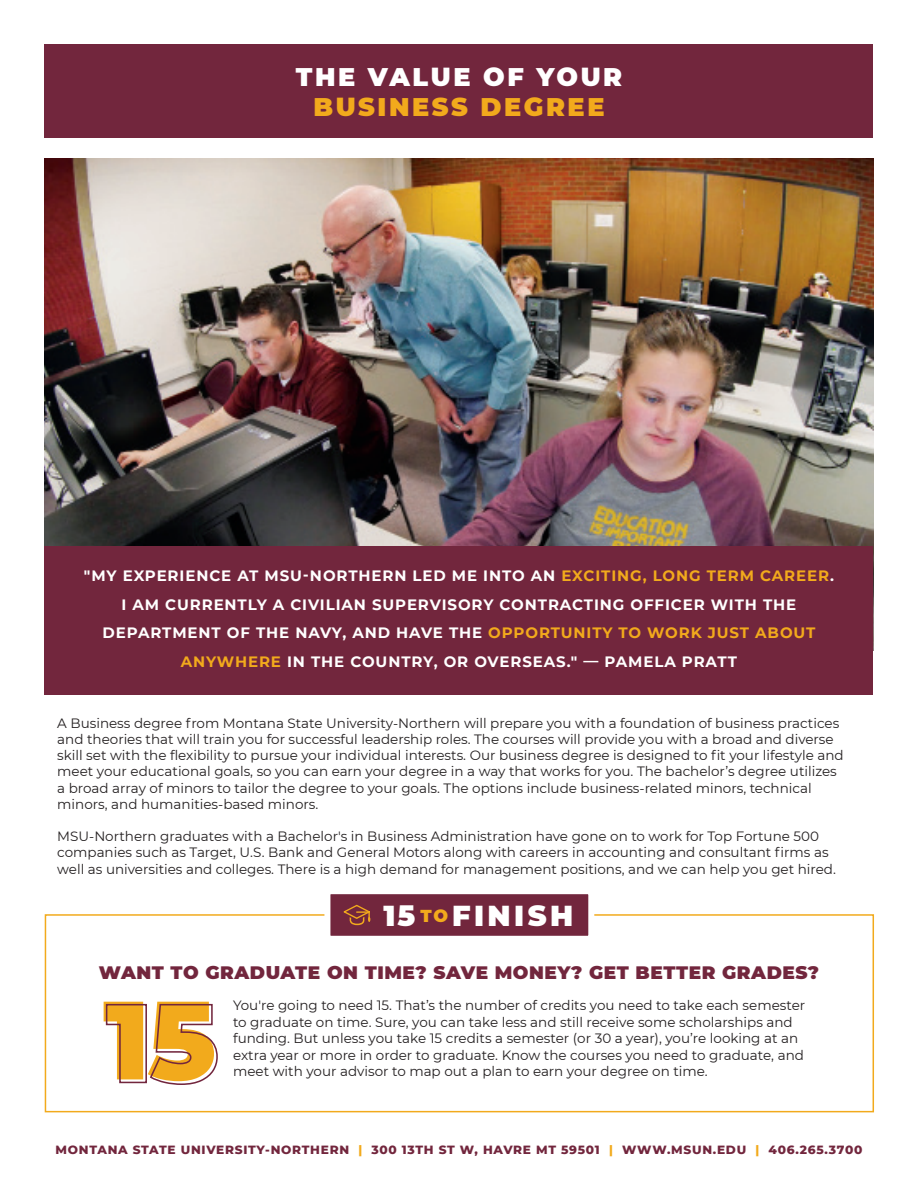
<style>
.page{position:relative;width:918px;height:1188px;background:#fff}
.page>*{position:absolute;margin:0;border:0;box-sizing:border-box;transform-origin:0 0}
.t1{font:900 111px "Montserrat";color:#f2aa1c}
.t2{font:900 28.8px "Montserrat";letter-spacing:.12em;color:#fff}
.t3{font:900 25.5px/30.6px "Montserrat";letter-spacing:.1em;color:#fff;text-align:center}
.t4{font:900 18px "Montserrat";letter-spacing:.03em;color:#72263d}
.t5{font:700 15px/28.5px "Montserrat";letter-spacing:.06em;color:#fff;text-align:center}
.t6{font:13.5px/16.2px "Montserrat";color:#231f20}
.t7{font:800 12.15px "Montserrat";letter-spacing:.06em;color:#72263d}
.s1{color:#f2aa1c}
.s2{font-size:17.25px;color:#f2aa1c}
</style>
<div class="page">
<div style="left:45px;top:914px;width:829px;height:198px;border:2px solid #f2aa1c"></div>
<img style="left:45px;top:158px;width:828px;height:388px">
<div style="left:45px;top:45px;width:828px;height:93px;background:#72263d"></div>
<div style="left:45px;top:546px;width:828px;height:149px;background:#72263d"></div>
<svg style="left:321px;top:894px;width:276px;height:42px;background:#7e374a"></svg>
<p class="t3" style="left:296px;top:60px;width:328px">THE VALUE OF YOUR<br><span class="s1">BUSINESS DEGREE</span></p>
<p class="t5" style="left:84px;top:561px;width:752px">"MY EXPERIENCE AT MSU-NORTHERN LED ME INTO AN <span class="s1">EXCITING, LONG TERM CAREER</span>.<br>I AM CURRENTLY A CIVILIAN SUPERVISORY CONTRACTING OFFICER WITH THE DEPARTMENT OF THE NAVY, AND HAVE THE <span class="s1">OPPORTUNITY TO WORK JUST ABOUT ANYWHERE</span> IN THE COUNTRY, OR OVERSEAS." — PAMELA PRATT</p>
<p class="t6" style="left:57px;top:714px;width:788px">A Business degree from Montana State University-Northern will prepare you with a foundation of business practices and theories that will train you for successful leadership roles. The courses will provide you with a broad and diverse skill set with the flexibility to pursue your individual interests. Our business degree is designed to fit your lifestyle and meet your educational goals, so you can earn your degree in a way that works for you. The bachelor’s degree utilizes a broad array of minors to tailor the degree to your goals. The options include business-related minors, technical minors, and humanities-based minors.</p>
<p class="t6" style="left:57px;top:828px;width:780px">MSU-Northern graduates with a Bachelor's in Business Administration have gone on to work for Top Fortune 500 companies such as Target, U.S. Bank and General Motors along with careers in accounting and consultant firms as well as universities and colleges. There is a high demand for management positions, and we can help you get hired.</p>
<p class="t2" style="left:384px;top:894px;width:191px">15 <span class="s2">TO</span>FINISH</p>
<p class="t4" style="left:99px;top:959px;width:722px">WANT TO GRADUATE ON TIME? SAVE MONEY? GET BETTER GRADES?</p>
<p class="t1" style="left:103px;top:957px;width:114px">15</p>
<p class="t6" style="left:233px;top:997px;width:574px">You're going to need 15. That’s the number of credits you need to take each semester to graduate on time. Sure, you can take less and still receive some scholarships and funding. But unless you take 15 credits a semester (or 30 a year), you’re looking at an extra year or more in order to graduate. Know the courses you need to graduate, and meet with your advisor to map out a plan to earn your degree on time.</p>
<p class="t7" style="left:56px;top:1141px;width:808px">MONTANA STATE UNIVERSITY-NORTHERN <span class="s1">|</span> 300 13TH ST W, HAVRE MT 59501 <span class="s1">|</span> WWW.MSUN.EDU <span class="s1">|</span> 406.265.3700</p>
</div>
